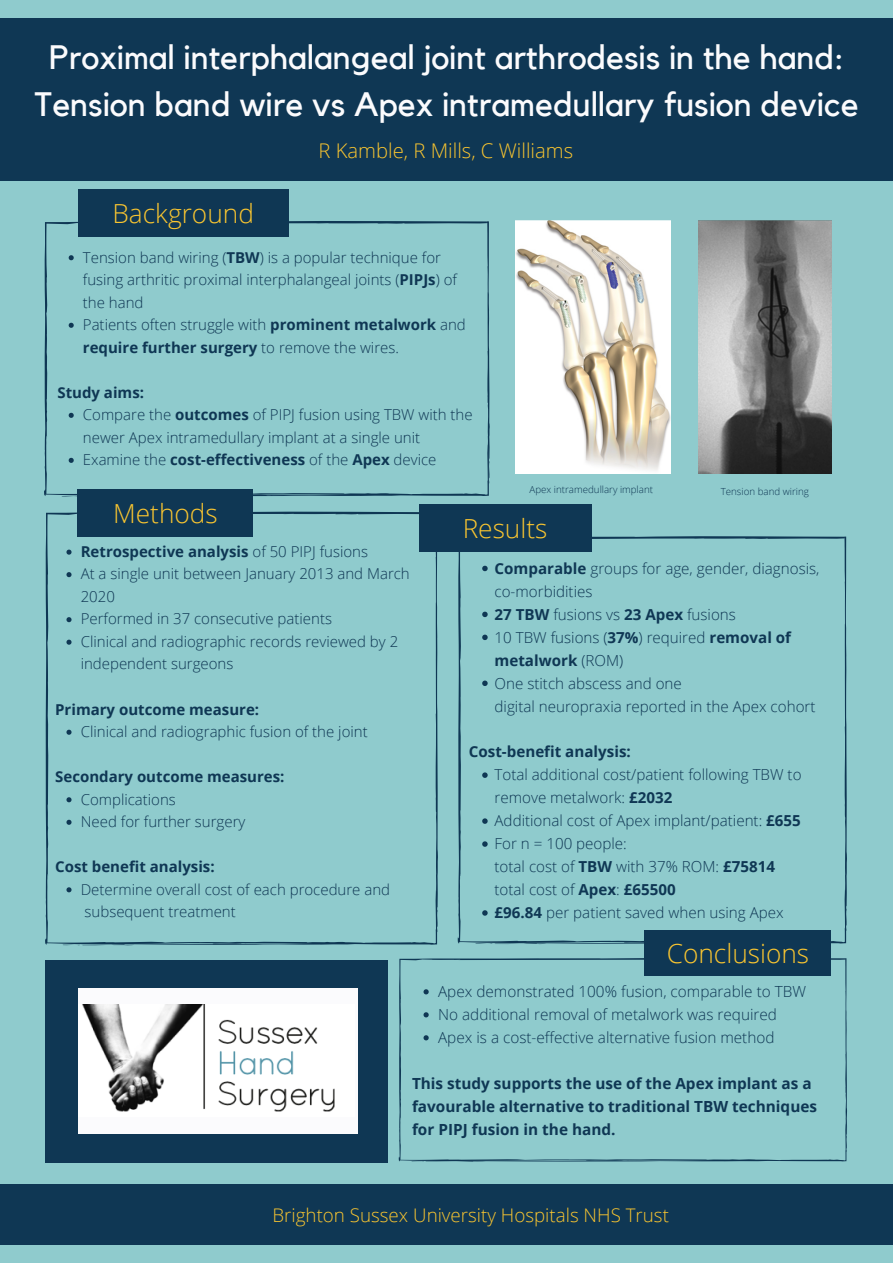
<style>
.page{position:relative;width:893px;height:1263px;background:#8fcbcd}
.page>*{position:absolute;margin:0;border:0;box-sizing:border-box;transform-origin:0 0}
.t1{font:33.75px/47.2px "Kollektif";color:#fbfbfd;text-align:center}
.t2{font:300 26.25px "Open Sans";color:#f9c530}
.t3{font:300 20.25px "Open Sans";color:#f9c530}
.t4{font:300 18.75px "Open Sans";color:#f9c530}
.t5{font:300 15.3px/23px "Open Sans";color:#0f3754}
.t6{font:700 15.3px/23px "Open Sans";color:#0f3754}
.t7{font:300 15.15px/23px "Open Sans";color:#0f3754}
.t8{font:700 15.15px "Open Sans";color:#0f3754}
.t9{font:300 15px/22.5px "Open Sans";color:#0f3754}
.t10{font:700 15px "Open Sans";color:#0f3754}
.t11{font:300 9.75px "Open Sans";color:#0f3754}
.s1{font-weight:700}
</style>
<div class="page">
<div style="left:0;top:19px;width:893px;height:162px;background:#0f3754"></div>
<svg style="left:44px;top:220px;width:446px;height:277px"></svg>
<div style="left:78px;top:189px;width:210px;height:47px;background:#0f3754"></div>
<img style="left:698px;top:221px;width:133px;height:253px">
<img style="left:515px;top:221px;width:155px;height:252px">
<div style="left:0;top:1185px;width:893px;height:60px;background:#0f3754"></div>
<svg style="left:45px;top:511px;width:393px;height:435px"></svg>
<svg style="left:458px;top:536px;width:389px;height:409px"></svg>
<svg style="left:399px;top:958px;width:448px;height:204px"></svg>
<div style="left:78px;top:489px;width:175px;height:47px;background:#0f3754"></div>
<div style="left:419px;top:505px;width:172px;height:47px;background:#0f3754"></div>
<div style="left:644px;top:930px;width:187px;height:45px;background:#0f3754"></div>
<div style="left:45px;top:960px;width:343px;height:202px;background:#0f3754"></div>
<div style="left:78px;top:988px;width:279px;height:145px;background:#fbfbfd"></div>
<img style="left:82px;top:1004px;width:253px;height:108px">
<svg style="left:69px;top:255px;width:5px;height:5px"></svg>
<svg style="left:69px;top:323px;width:5px;height:5px"></svg>
<svg style="left:69px;top:413px;width:5px;height:5px"></svg>
<svg style="left:69px;top:458px;width:5px;height:5px"></svg>
<svg style="left:482px;top:566px;width:5px;height:5px"></svg>
<svg style="left:482px;top:612px;width:5px;height:5px"></svg>
<svg style="left:482px;top:635px;width:5px;height:5px"></svg>
<svg style="left:482px;top:680px;width:5px;height:6px"></svg>
<svg style="left:482px;top:772px;width:5px;height:6px"></svg>
<svg style="left:482px;top:818px;width:5px;height:6px"></svg>
<svg style="left:482px;top:841px;width:5px;height:6px"></svg>
<svg style="left:482px;top:910px;width:5px;height:6px"></svg>
<svg style="left:423px;top:989px;width:6px;height:5px"></svg>
<svg style="left:423px;top:1012px;width:6px;height:5px"></svg>
<svg style="left:423px;top:1035px;width:6px;height:5px"></svg>
<h1 class="t1" style="left:35px;top:35px;width:825px">Proximal interphalangeal joint arthrodesis in the hand:<br>Tension band wire vs Apex intramedullary fusion device</h1>
<h2 class="t2" style="left:112px;top:194px;width:143px">Background</h2>
<h3 class="t3" style="left:318px;top:136px;width:256px">R Kamble, R Mills, C Williams</h3>
<p class="t9" style="left:83px;top:245px;width:384px">Tension band wiring (<span class="s1">TBW</span>) is a popular technique for fusing arthritic proximal interphalangeal joints (<span class="s1">PIPJs</span>) of the hand<br>Patients often struggle with <span class="s1">prominent metalwork</span> and <span class="s1">require further surgery</span> to remove the wires.</p>
<p class="t10" style="left:57px;top:382px;width:88px">Study aims:</p>
<p class="t9" style="left:83px;top:403px;width:391px">Compare the <span class="s1">outcomes</span> of PIPJ fusion using TBW with the newer Apex intramedullary implant at a single unit<br>Examine the <span class="s1">cost-effectiveness</span> of the <span class="s1">Apex</span> device</p>
<p class="t11" style="left:529px;top:482px;width:125px">Apex intramedullary implant</p>
<p class="t11" style="left:721px;top:484px;width:90px">Tension band wiring</p>
<h2 class="t2" style="left:113px;top:494px;width:106px">Methods</h2>
<p class="t9" style="left:81px;top:540px;width:330px"><span class="s1">Retrospective analysis</span> of 50 PIPJ fusions<br>At a single unit between January 2013 and March 2020<br>Performed in 37 consecutive patients<br>Clinical and radiographic records reviewed by 2 independent surgeons</p>
<p class="t10" style="left:55px;top:698px;width:205px">Primary outcome measure:</p>
<p class="t9" style="left:81px;top:720px;width:288px">Clinical and radiographic fusion of the joint</p>
<p class="t10" style="left:55px;top:766px;width:231px">Secondary outcome measures:</p>
<p class="t9" style="left:81px;top:787px;width:166px">Complications<br>Need for further surgery</p>
<p class="t10" style="left:55px;top:856px;width:161px">Cost benefit analysis:</p>
<p class="t9" style="left:81px;top:877px;width:311px">Determine overall cost of each procedure and subsequent treatment</p>
<h2 class="t2" style="left:463px;top:510px;width:86px">Results</h2>
<p class="t7" style="left:494px;top:556px;width:326px"><span class="s1">Comparable</span> groups for age, gender, diagnosis, co-morbidities<br><span class="s1">27 TBW</span> fusions vs <span class="s1">23 Apex</span> fusions<br>10 TBW fusions (<span class="s1">37%</span>) required <span class="s1">removal of metalwork</span> (ROM)<br>One stitch abscess and one<br>digital neuropraxia reported in the Apex cohort</p>
<p class="t8" style="left:469px;top:741px;width:164px">Cost-benefit analysis:</p>
<p class="t7" style="left:494px;top:763px;width:308px">Total additional cost/patient following TBW to remove metalwork: <span class="s1">£2032<br></span>Additional cost of Apex implant/patient: <span class="s1">£655<br></span>For n = 100 people:</p>
<p class="t7" style="left:494px;top:855px;width:282px">total cost of <span class="s1">TBW</span> with 37% ROM: <span class="s1">£75814 </span>total cost of <span class="s1">Apex</span>: <span class="s1">£65500</span></p>
<p class="t7" style="left:494px;top:901px;width:291px"><span class="s1">£96.84</span> per patient saved when using Apex</p>
<h2 class="t2" style="left:667px;top:935px;width:144px">Conclusions</h2>
<p class="t5" style="left:438px;top:979px;width:369px">Apex demonstrated 100% fusion, comparable to TBW<br>No additional removal of metalwork was required<br>Apex is a cost-effective alternative fusion method</p>
<p class="t6" style="left:412px;top:1071px;width:406px">This study supports the use of the Apex implant as a favourable alternative to traditional TBW techniques for PIPJ fusion in the hand.</p>
<p class="t4" style="left:272px;top:1202px;width:398px">Brighton Sussex University Hospitals NHS Trust</p>
</div>
